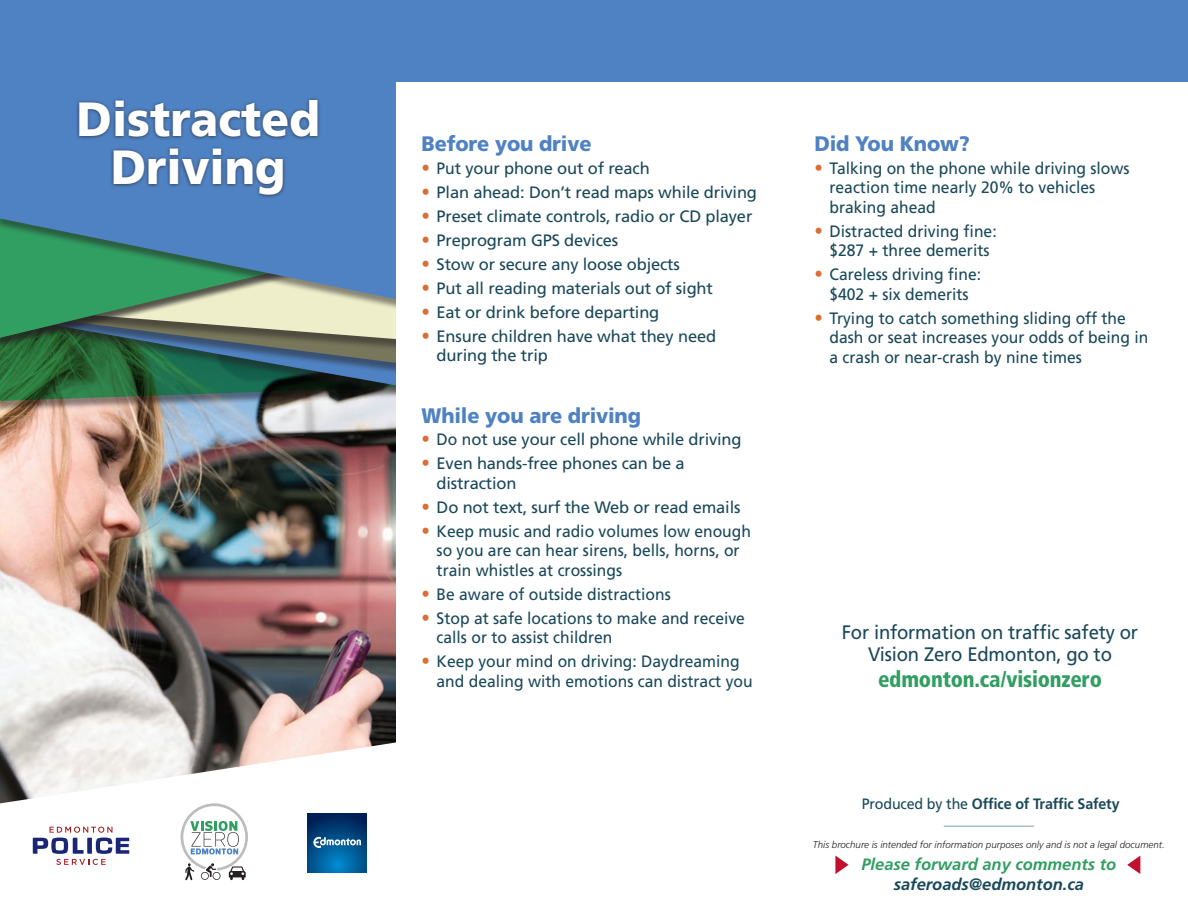
<style>
.page{position:relative;width:1188px;height:918px;background:#fff}
.page>*{position:absolute;margin:0;border:0;box-sizing:border-box;transform-origin:0 0}
.t1{font:900 48px/48px "Frutiger";color:#fff;text-align:center;scale:.95 1}
.t2{font:900 condensed 22.5px "Frutiger";letter-spacing:-.01em;color:#319e62;scale:.95 1}
.t3{font:900 21px "Frutiger";letter-spacing:-.01em;color:#4f82c3;scale:.95 1}
.t4{font:19.5px/22.5px "Frutiger";letter-spacing:-.01em;color:#194859;text-align:center;scale:.95 1}
.t5{font:16.5px/19.5px "Frutiger";color:#194859;scale:.95 1}
.t6{font:16.5px/19.5px "Frutiger";color:#194859}
.t7{font:italic 700 16.5px "Frutiger";color:#319e62}
.t8{font:italic 700 16.5px "Frutiger";color:#194859}
.t9{font:700 15px "Frutiger";letter-spacing:-.01em;color:#194859;scale:.95 1}
.t10{font:italic 300 9.75px "Frutiger";color:#231f20}
.s1{font-size:18px;color:#dc6e35}
.s2{font-weight:400}
</style>
<div class="page">
<img style="left:0;top:422px;width:396px;height:381px">
<img style="left:0;top:394px;width:396px;height:17px">
<div style="left:0;top:53px;width:592px;height:341px;background:#231f20;opacity:.5"></div>
<svg style="left:0;top:363px;width:396px;height:20px"></svg>
<div style="left:0;top:0;width:561px;height:360px;background:#231f20;opacity:.5"></div>
<div style="left:0;top:50px;width:561px;height:298px;background:#231f20;opacity:.5"></div>
<div style="left:0;top:0;width:604px;height:339px;background:#231f20;opacity:.5"></div>
<svg style="left:0;top:82px;width:396px;height:246px;fill:#4f82c3"></svg>
<div style="left:75px;top:96px;width:246px;height:102px;background:#231f20;opacity:.75"></div>
<div style="left:396px;top:0;width:792px;height:817px;background:#fff"></div>
<svg style="left:1127px;top:856px;width:13px;height:18px"></svg>
<svg style="left:835px;top:856px;width:14px;height:18px"></svg>
<hr style="left:944px;top:825px;width:90px;height:2px;background:#aabfca">
<svg style="left:33px;top:827px;width:96px;height:38px"></svg>
<svg style="left:308px;top:813px;width:59px;height:60px"></svg>
<svg style="left:313px;top:837px;width:48px;height:11px"></svg>
<svg style="left:181px;top:803px;width:67px;height:77px"></svg>
<div style="left:0;top:0;width:1188px;height:82px;background:#4f82c3"></div>
<h1 class="t1" style="left:77px;top:94px;width:258px">Distracted<br>Driving</h1>
<p class="t3" style="left:422px;top:131px;width:180px">Before you drive</p>
<p class="t5" style="left:422px;top:158px;width:242px"><span class="s1">•</span> Put your phone out of reach</p>
<p class="t6" style="left:422px;top:182px;width:337px"><span class="s1">•</span> Plan ahead: Don’t read maps while driving</p>
<p class="t6" style="left:422px;top:206px;width:332px"><span class="s1">•</span> Preset climate controls, radio or CD player</p>
<p class="t6" style="left:422px;top:230px;width:198px"><span class="s1">•</span> Preprogram GPS devices</p>
<p class="t6" style="left:422px;top:254px;width:260px"><span class="s1">•</span> Stow or secure any loose objects</p>
<p class="t6" style="left:422px;top:278px;width:293px"><span class="s1">•</span> Put all reading materials out of sight</p>
<p class="t6" style="left:422px;top:302px;width:239px"><span class="s1">•</span> Eat or drink before departing</p>
<p class="t6" style="left:437px;top:326px;width:281px;text-indent:-15px"><span class="s1">•</span> Ensure children have what they need during the trip</p>
<p class="t3" style="left:422px;top:403px;width:233px">While you are driving</p>
<p class="t5" style="left:422px;top:429px;width:338px"><span class="s1">•</span> Do not use your cell phone while driving</p>
<p class="t6" style="left:437px;top:453px;width:250px;text-indent:-15px"><span class="s1">•</span> Even hands-free phones can be a distraction</p>
<p class="t6" style="left:422px;top:497px;width:320px"><span class="s1">•</span> Do not text, surf the Web or read emails</p>
<p class="t5" style="left:437px;top:521px;width:332px;text-indent:-15px"><span class="s1">•</span> Keep music and radio volumes low enough so you are can hear sirens, bells, horns, or train whistles at crossings</p>
<p class="t5" style="left:422px;top:584px;width:264px"><span class="s1">•</span> Be aware of outside distractions</p>
<p class="t5" style="left:437px;top:608px;width:326px;text-indent:-15px"><span class="s1">•</span> Stop at safe locations to make and receive calls or to assist children</p>
<p class="t5" style="left:437px;top:651px;width:334px;text-indent:-15px"><span class="s1">•</span> Keep your mind on driving: Daydreaming and dealing with emotions can distract you</p>
<p class="t3" style="left:814px;top:131px;width:165px">Did You Know?</p>
<p class="t5" style="left:830px;top:158px;width:318px;text-indent:-15px"><span class="s1">•</span> Talking on the phone while driving slows reaction time nearly 20% to vehicles braking ahead</p>
<p class="t5" style="left:814px;top:221px;width:193px;text-align:center"><span class="s1">•</span> Distracted driving fine: $287 + three demerits</p>
<p class="t5" style="left:814px;top:264px;width:177px;text-align:center"><span class="s1">•</span> Careless driving fine: $402 + six demerits</p>
<p class="t5" style="left:830px;top:308px;width:337px;text-indent:-15px"><span class="s1">•</span> Trying to catch something sliding off the dash or seat increases your odds of being in a crash or near-crash by nine times</p>
<p class="t4" style="left:842px;top:620px;width:313px">For information on traffic safety or<br>Vision Zero Edmonton, go to</p>
<h2 class="t2" style="left:878px;top:665px;width:237px">edmonton.ca/visionzero</h2>
<p class="t9" style="left:862px;top:795px;width:273px"><span class="s2">Produced by the</span> Office of Traffic Safety</p>
<p class="t10" style="left:813px;top:839px;width:353px">This brochure is intended for information purposes only and is not a legal document.</p>
<p class="t7" style="left:861px;top:855px;width:256px">Please forward any comments to</p>
<p class="t8" style="left:894px;top:874px;width:192px">saferoads@edmonton.ca</p>
</div>
